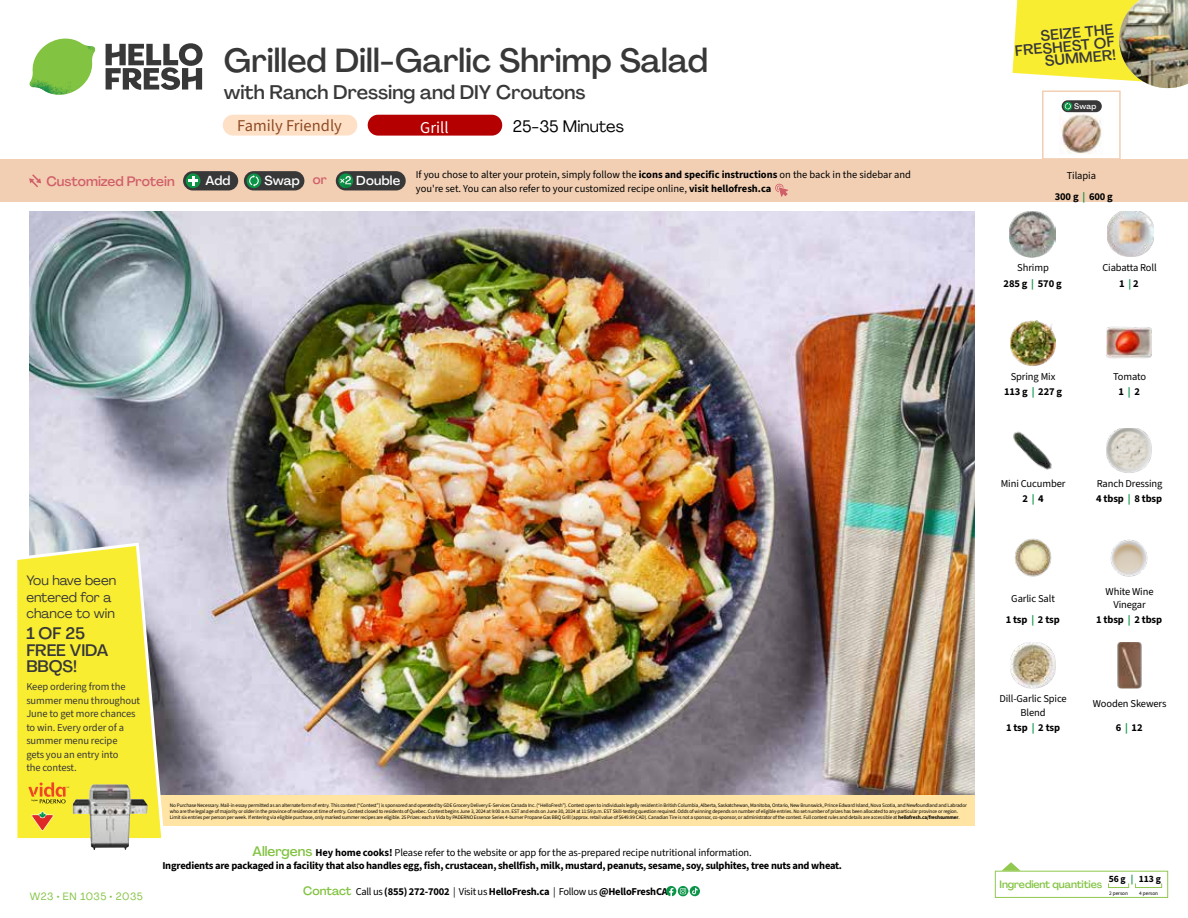
<style>
.page{position:relative;width:1188px;height:918px;background:#fff}
.page>*{position:absolute;margin:0;border:0;box-sizing:border-box;transform-origin:0 0}
.t1{font:500 33px "Agrandir";color:#383839}
.t2{font:500 19.5px "Agrandir";color:#383839}
.t3{font:500 16.5px/16.5px "Agrandir";color:#383839}
.t4{font:16.5px "Source Sans 3";color:#8e4b25}
.t5{font:16.5px "Agrandir";color:#000}
.t6{font:16.5px "Source Sans 3";color:#fff}
.t7{font:500 14.7px/12.9px "Agrandir";color:#383839;text-align:right}
.t8{font:13.5px/16.5px "Agrandir";color:#383839}
.t9{font:500 13.5px "Agrandir";color:#d15f6a}
.t10{font:500 12.9px "Agrandir";letter-spacing:.015em;color:#fff}
.t11{font:700 10.5px/13.5px "Source Sans 3";letter-spacing:-.02em;color:#000;text-align:center}
.t12{font:10.5px/14.5px "Source Sans 3";letter-spacing:-.01em;color:#000;text-align:center}
.t13{font:10.5px/13.5px "Source Sans 3";letter-spacing:-.01em;color:#383839}
.t14{font:500 10.5px "Agrandir";letter-spacing:-.01em;color:#82c341}
.t15{font:10.5px "Agrandir";letter-spacing:.05em;color:#82c341}
.t16{font:700 9.6px "Source Sans 3";color:#000}
.t17{font:500 7.95px "Agrandir";color:#fff}
.t18{font:5.25px/5.7px "Source Sans 3";letter-spacing:-.02em;color:#000}
.s1{font-weight:700}
.s2{color:#d15f6a}
.s3{font-weight:400}
.s4{color:#0b9446}
.s5{font-weight:700;color:#0b9446}
.s6{font-family:"Agrandir";font-weight:500;font-size:13.5px;color:#82c341}
.s7{font-family:"Agrandir";font-weight:500;font-size:12px;color:#82c341}
</style>
<div class="page">
<svg style="left:106px;top:43px;width:97px;height:47px"></svg>
<svg style="left:34px;top:39px;width:59px;height:38px"></svg>
<img style="left:65px;top:39px;width:30px;height:25px">
<img style="left:33px;top:60px;width:56px;height:10px">
<img style="left:29px;top:64px;width:58px;height:31px">
<img style="left:64px;top:70px;width:25px;height:24px">
<img style="left:30px;top:211px;width:945px;height:584px">
<svg style="left:690px;top:886px;width:10px;height:10px"></svg>
<svg style="left:666px;top:886px;width:32px;height:10px"></svg>
<svg style="left:1002px;top:862px;width:19px;height:9px"></svg>
<div style="left:995px;top:871px;width:173px;height:27px;border:1px solid #91c84e"></div>
<div style="left:1108px;top:883px;width:21px;height:5px;border:1px solid #91c84e"></div>
<div style="left:1135px;top:883px;width:27px;height:5px;border:1px solid #91c84e"></div>
<img style="left:1011px;top:321px;width:45px;height:45px">
<img style="left:1106px;top:326px;width:46px;height:33px">
<img style="left:1013px;top:431px;width:39px;height:39px">
<img style="left:1106px;top:428px;width:46px;height:45px">
<img style="left:1014px;top:538px;width:38px;height:39px">
<img style="left:1110px;top:539px;width:38px;height:38px">
<img style="left:1011px;top:643px;width:45px;height:45px">
<img style="left:1108px;top:211px;width:45px;height:46px">
<img style="left:1010px;top:212px;width:45px;height:45px">
<img style="left:1117px;top:643px;width:25px;height:45px">
<div style="left:0;top:160px;width:1188px;height:42px;background:#f2cfb3"></div>
<svg style="left:29px;top:174px;width:12px;height:13px"></svg>
<div style="left:336px;top:171px;width:70px;height:19px;background:#383839;border-radius:10px"></div>
<svg style="left:338px;top:173px;width:15px;height:15px"></svg>
<div style="left:341px;top:180px;width:11px;height:11px;background:#000;opacity:.35"></div>
<svg style="left:339px;top:176px;width:12px;height:8px"></svg>
<div style="left:244px;top:171px;width:60px;height:19px;background:#383839;border-radius:10px"></div>
<div style="left:247px;top:173px;width:14px;height:15px;background:#0b9446;border-radius:50%"></div>
<svg style="left:249px;top:175px;width:10px;height:12px"></svg>
<div style="left:183px;top:171px;width:55px;height:19px;background:#383839;border-radius:10px"></div>
<div style="left:186px;top:173px;width:14px;height:15px;background:#0b9446;border-radius:50%"></div>
<svg style="left:188px;top:176px;width:10px;height:10px"></svg>
<svg style="left:775px;top:183px;width:13px;height:14px"></svg>
<div style="left:1042px;top:90px;width:79px;height:70px;border:2px solid #f2cfb3"></div>
<img style="left:1060px;top:112px;width:42px;height:43px">
<div style="left:1062px;top:100px;width:40px;height:12px;background:#383839;border-radius:6px"></div>
<svg style="left:1063px;top:102px;width:9px;height:9px"></svg>
<svg style="left:1065px;top:103px;width:6px;height:7px"></svg>
<div style="left:223px;top:115px;width:134px;height:21px;background:#fee0c6;border-radius:10px"></div>
<div style="left:368px;top:115px;width:134px;height:21px;background:#b40000;border-radius:10px"></div>
<div style="left:140px;top:795px;width:835px;height:31px;background:#ffe4a4"></div>
<svg style="left:29px;top:541px;width:137px;height:302px"></svg>
<svg style="left:17px;top:544px;width:146px;height:296px;background:#ece14c"></svg>
<svg style="left:1013px;top:0;width:106px;height:80px;background:#f9ee3f"></svg>
<img style="left:1119px;top:0;width:69px;height:88px">
<h1 class="t1" style="left:224px;top:40px;width:486px">Grilled Dill-Garlic Shrimp Salad</h1>
<h2 class="t2" style="left:224px;top:80px;width:363px">with Ranch Dressing and DIY Croutons</h2>
<h3 class="t5" style="left:513px;top:116px;width:113px">25-35 Minutes</h3>
<h3 class="t4" style="left:237px;top:115px;width:106px">Family Friendly</h3>
<h3 class="t6" style="left:420px;top:118px;width:30px">Grill</h3>
<h3 class="t7" style="left:1013px;top:31px;width:102px;rotate:-5deg">SEIZE THE<br>FRESHEST OF<br>SUMMER!</h3>
<h3 class="t17" style="left:1074px;top:101px;width:24px">Swap</h3>
<h3 class="t12" style="left:416px;top:168px;width:497px;line-height:13.5px;text-align:left">If you chose to alter your protein, simply follow the <span class="s1">icons and specific instructions</span> on the back in the sidebar and you're set. You can also refer to your customized recipe online, <span class="s1">visit hellofresh.ca</span></h3>
<h3 class="t9" style="left:46px;top:173px;width:130px">Customized Protein</h3>
<h3 class="t10" style="left:205px;top:172px;width:27px">Add</h3>
<h3 class="t10" style="left:264px;top:172px;width:64px">Swap <span class="s2">or</span></h3>
<h3 class="t10" style="left:356px;top:172px;width:45px">Double</h3>
<h3 class="t11" style="left:1055px;top:165px;width:60px;line-height:20.5px"><span class="s3">Tilapia<br></span>300 g <span class="s4">|</span> 600 g</h3>
<h3 class="t11" style="left:1004px;top:260px;width:60px;line-height:16px"><span class="s3">Shrimp<br></span>285 g <span class="s4">|</span> 570 g</h3>
<h3 class="t12" style="left:1102px;top:259px;width:56px;line-height:16.2px">Ciabatta Roll<br><span class="s1">1</span> <span class="s5">|</span> <span class="s1">2</span></h3>
<h3 class="t12" style="left:1004px;top:369px;width:60px">Spring Mix<br><span class="s1">113 g</span> <span class="s5">|</span> <span class="s1">227 g</span></h3>
<h3 class="t12" style="left:1113px;top:369px;width:35px">Tomato<br><span class="s1">1</span> <span class="s5">|</span> <span class="s1">2</span></h3>
<h3 class="t8" style="left:26px;top:572px;width:91px">You have been entered for a chance to win</h3>
<h3 class="t3" style="left:26px;top:625px;width:83px">1 OF 25<br>FREE VIDA<br>BBQS!</h3>
<h3 class="t13" style="left:26px;top:680px;width:115px">Keep ordering from the summer menu throughout<br>June to get more chances to win. Every order of a summer menu recipe<br>gets you an entry into<br>the contest.</h3>
<h3 class="t15" style="left:30px;top:890px;width:115px">W23 • EN 1035 • 2035</h3>
<p class="t18" style="left:170px;top:803px;width:799px">No Purchase Necessary. Mail-in essay permitted as an alternate form of entry. This contest (“Contest”) is sponsored and operated by GDE Grocery Delivery E-Services Canada Inc. (“HelloFresh”). Contest open to individuals legally resident in British Columbia, Alberta, Saskatchewan, Manitoba, Ontario, New Brunswick, Prince Edward Island, Nova Scotia, and Newfoundland and Labrador who are the legal age of majority or older in the province of residence at time of entry. Contest closed to residents of Quebec. Contest begins June 3, 2024 at 9:00 a.m. EST and ends on June 30, 2024 at 11:59 p.m. EST Skill-testing question required. Odds of winning depends on number of eligible entries. No set number of prizes has been allocated to any particular province or region.<br>Limit six entries per person per week. If entering via eligible purchase, only marked summer recipes are eligible. 25 Prizes: each a Vida by PADERNO Essence Series 4-burner Propane Gas BBQ Grill (approx. retail value of $649.99 CAD). Canadian Tire is not a sponsor, co-sponsor, or administrator of the contest. Full contest rules and details are accessible at <span class="s1">hellofresh.ca/freshsummer</span>.</p>
<p class="t11" style="left:162px;top:845px;width:681px"><span class="s6">Allergens</span> Hey home cooks! <span class="s3">Please refer to the website or app for the as-prepared recipe nutritional information.<br></span>Ingredients are packaged in a facility that also handles egg, fish, crustacean, shellfish, milk, mustard, peanuts, sesame, soy, sulphites, tree nuts and wheat.</p>
<h3 class="t11" style="left:303px;top:885px;width:366px"><span class="s7">Contact</span> <span class="s3">Call us</span> (855) 272-7002 <span class="s3">| Visit us</span> HelloFresh.ca <span class="s3">| Follow us</span> @HelloFreshCA</h3>
<h3 class="t12" style="left:1001px;top:477px;width:66px">Mini Cucumber<br><span class="s1">2</span> <span class="s5">|</span> <span class="s1">4</span></h3>
<h3 class="t12" style="left:1096px;top:477px;width:68px;text-align:left">Ranch Dressing<br><span class="s1">4 tbsp</span> <span class="s5">|</span> <span class="s1">8 tbsp</span></h3>
<h3 class="t12" style="left:1006px;top:588px;width:55px;line-height:21px">Garlic Salt<br><span class="s1">1 tsp</span> <span class="s5">|</span> <span class="s1">2 tsp</span></h3>
<h3 class="t12" style="left:1106px;top:585px;width:50px;line-height:13.5px">White Wine<br>Vinegar</h3>
<h3 class="t11" style="left:1096px;top:613px;width:67px">1 tbsp <span class="s4">|</span> 2 tbsp</h3>
<h3 class="t12" style="left:999px;top:692px;width:69px;line-height:13.5px">Dill-Garlic Spice<br>Blend</h3>
<h3 class="t11" style="left:1006px;top:720px;width:55px">1 tsp <span class="s4">|</span> 2 tsp</h3>
<h3 class="t12" style="left:1093px;top:692px;width:75px;line-height:23.1px">Wooden Skewers<br><span class="s1">6</span> <span class="s5">|</span> <span class="s1">12</span></h3>
<h3 class="t16" style="left:1109px;top:872px;width:54px">56 g <span class="s4">|</span> 113 g</h3>
<p class="t18" style="left:1109px;top:890px;width:20px">2 person</p>
<p class="t18" style="left:1139px;top:890px;width:20px">4 person</p>
<h3 class="t14" style="left:1000px;top:878px;width:104px">Ingredient quantities</h3>
</div>
